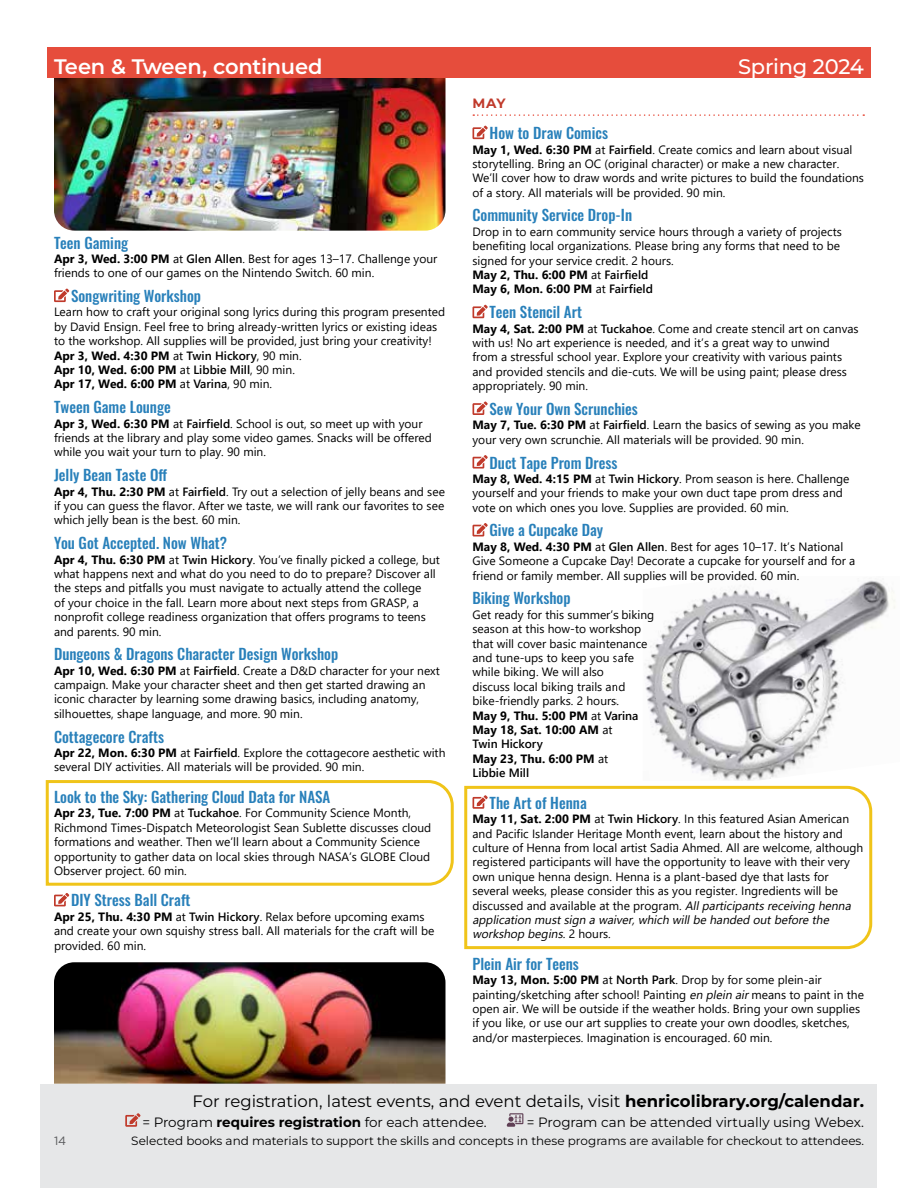
<style>
.page{position:relative;width:918px;height:1188px;background:#fff}
.page>*{position:absolute;margin:0;border:0;box-sizing:border-box;transform-origin:0 0}
.Section_continued{font:600 21px "Montserrat";letter-spacing:-.01em;color:#fff}
.Section_continued-2{font:500 21px "Montserrat";letter-spacing:-.015em;color:#fff}
.t1{font:16.5px "Montserrat";color:#000}
.Full_Event{font:500 15px "Oswald";color:#2880ba}
.Full_Event_BORDER{font:500 15px "Oswald";color:#2880ba}
.t2{font:13.5px "Montserrat";color:#000}
.Subsection{font:700 13.5px "Montserrat";color:#c03a2b}
.Full_Event-2{font:12px/14.4px "Segoe UI";color:#000}
.Full_Event_BORDER-2{font:12px/14.4px "Segoe UI";color:#000}
.t3{font:12px "Montserrat";color:#000}
.t4{font:12px "Gotham";color:#58595b}
.s1{font-weight:700}
.s2{font-weight:600}
.s3{font-style:italic}
</style>
<div class="page">
<div style="left:40px;top:1084px;width:838px;height:81px;background:#e6e7e8"></div>
<div style="left:40px;top:1107px;width:838px;height:81px;background:#e6e7e8"></div>
<svg style="left:125px;top:1113px;width:16px;height:14px"></svg>
<svg style="left:507px;top:1113px;width:16px;height:14px"></svg>
<svg style="left:45px;top:780px;width:409px;height:106px"></svg>
<svg style="left:54px;top:289px;width:15px;height:13px"></svg>
<svg style="left:54px;top:893px;width:15px;height:13px"></svg>
<svg style="left:473px;top:114px;width:391px;height:2px"></svg>
<svg style="left:464px;top:785px;width:409px;height:165px"></svg>
<svg style="left:473px;top:126px;width:15px;height:13px"></svg>
<svg style="left:473px;top:305px;width:15px;height:13px"></svg>
<svg style="left:473px;top:401px;width:15px;height:14px"></svg>
<svg style="left:473px;top:455px;width:15px;height:14px"></svg>
<svg style="left:473px;top:523px;width:15px;height:13px"></svg>
<svg style="left:473px;top:795px;width:15px;height:14px"></svg>
<img style="left:644px;top:580px;width:251px;height:201px">
<img style="left:54px;top:78px;width:392px;height:153px">
<img style="left:54px;top:962px;width:392px;height:122px">
<div style="left:47px;top:47px;width:824px;height:30px;background:#e64d3c"></div>
<p class="Section_continued" style="left:54px;top:53px;width:270px">Teen &amp; Tween, continued</p>
<p class="Section_continued-2" style="left:738px;top:53px;width:127px">Spring 2024</p>
<p class="Full_Event" style="left:54px;top:229px;width:76px">Teen Gaming</p>
<p class="Full_Event-2" style="left:54px;top:250px;width:385px"><span class="s1">Apr 3, Wed. 3:00 PM</span> at <span class="s2">Glen Allen</span>. Best for ages 13–17. Challenge your friends to one of our games on the Nintendo Switch. 60 min.</p>
<p class="Full_Event" style="left:71px;top:283px;width:131px">Songwriting Workshop</p>
<p class="Full_Event-2" style="left:54px;top:304px;width:393px">Learn how to craft your original song lyrics during this program presented by David Ensign. Feel free to bring already-written lyrics or existing ideas to the workshop. All supplies will be provided, just bring your creativity!<br><span class="s1">Apr 3, Wed. 4:30 PM</span> at <span class="s2">Twin Hickory</span>, 90 min.<br><span class="s1">Apr 10, Wed. 6:00 PM</span> at <span class="s2">Libbie Mill</span>, 90 min.<br><span class="s1">Apr 17, Wed. 6:00 PM</span> at <span class="s2">Varina</span>, 90 min.</p>
<p class="Full_Event" style="left:54px;top:394px;width:118px">Tween Game Lounge</p>
<p class="Full_Event-2" style="left:54px;top:415px;width:379px"><span class="s1">Apr 3, Wed. 6:30 PM</span> at <span class="s2">Fairfield</span>. School is out, so meet up with your friends at the library and play some video games. Snacks will be offered while you wait your turn to play. 90 min.</p>
<p class="Full_Event" style="left:54px;top:462px;width:115px">Jelly Bean Taste Off</p>
<p class="Full_Event-2" style="left:54px;top:483px;width:392px;text-align:justify"><span class="s1">Apr 4, Thu. 2:30 PM</span> at <span class="s2">Fairfield</span>. Try out a selection of jelly beans and see if you can guess the flavor. After we taste, we will rank our favorites to see which jelly bean is the best. 60 min.</p>
<p class="Full_Event" style="left:54px;top:530px;width:175px">You Got Accepted. Now What?</p>
<p class="Full_Event-2" style="left:54px;top:551px;width:387px"><span class="s1">Apr 4, Thu. 6:30 PM</span> at <span class="s2">Twin Hickory</span>. You’ve finally picked a college, but what happens next and what do you need to do to prepare? Discover all the steps and pitfalls you must navigate to actually attend the college<br>of your choice in the fall. Learn more about next steps from GRASP, a nonprofit college readiness organization that offers programs to teens and parents. 90 min.</p>
<p class="Full_Event" style="left:54px;top:641px;width:286px">Dungeons &amp; Dragons Character Design Workshop</p>
<p class="Full_Event-2" style="left:54px;top:662px;width:387px"><span class="s1">Apr 10, Wed. 6:30 PM</span> at <span class="s2">Fairfield</span>. Create a D&amp;D character for your next campaign. Make your character sheet and then get started drawing an iconic character by learning some drawing basics, including anatomy, silhouettes, shape language, and more. 90 min.</p>
<p class="Full_Event" style="left:54px;top:723px;width:112px">Cottagecore Crafts</p>
<p class="Full_Event-2" style="left:54px;top:745px;width:393px"><span class="s1">Apr 22, Mon. 6:30 PM</span> at <span class="s2">Fairfield</span>. Explore the cottagecore aesthetic with several DIY activities. All materials will be provided. 90 min.</p>
<p class="Full_Event_BORDER" style="left:54px;top:783px;width:278px">Look to the Sky: Gathering Cloud Data for NASA</p>
<p class="Full_Event_BORDER-2" style="left:54px;top:805px;width:379px"><span class="s1">Apr 23, Tue. 7:00 PM</span> at <span class="s2">Tuckahoe</span>. For Community Science Month, Richmond Times-Dispatch Meteorologist Sean Sublette discusses cloud formations and weather. Then we’ll learn about a Community Science opportunity to gather data on local skies through NASA’s GLOBE Cloud Observer project. 60 min.</p>
<p class="Full_Event" style="left:71px;top:887px;width:121px">DIY Stress Ball Craft</p>
<p class="Full_Event-2" style="left:54px;top:908px;width:382px"><span class="s1">Apr 25, Thu. 4:30 PM</span> at <span class="s2">Twin Hickory</span>. Relax before upcoming exams and create your own squishy stress ball. All materials for the craft will be provided. 60 min.</p>
<p class="Subsection" style="left:472px;top:94px;width:35px">MAY</p>
<p class="Full_Event" style="left:490px;top:120px;width:120px">How to Draw Comics</p>
<p class="Full_Event-2" style="left:472px;top:141px;width:393px"><span class="s1">May 1, Wed. 6:30 PM</span> at <span class="s2">Fairfield</span>. Create comics and learn about visual storytelling. Bring an OC (original character) or make a new character.<br>We’ll cover how to draw words and write pictures to build the foundations of a story. All materials will be provided. 90 min.</p>
<p class="Full_Event" style="left:472px;top:202px;width:161px">Community Service Drop-In</p>
<p class="Full_Event-2" style="left:472px;top:223px;width:371px">Drop in to earn community service hours through a variety of projects benefiting local organizations. Please bring any forms that need to be signed for your service credit. 2 hours.<br><span class="s1">May 2, Thu. 6:00 PM</span> at <span class="s2">Fairfield<br></span><span class="s1">May 6, Mon. 6:00 PM</span> at <span class="s2">Fairfield</span></p>
<p class="Full_Event" style="left:490px;top:299px;width:94px">Teen Stencil Art</p>
<p class="Full_Event-2" style="left:472px;top:320px;width:388px"><span class="s1">May 4, Sat. 2:00 PM</span> at <span class="s2">Tuckahoe</span>. Come and create stencil art on canvas with us! No art experience is needed, and it’s a great way to unwind<br>from a stressful school year. Explore your creativity with various paints and provided stencils and die-cuts. We will be using paint; please dress appropriately. 90 min.</p>
<p class="Full_Event" style="left:490px;top:396px;width:150px">Sew Your Own Scrunchies</p>
<p class="Full_Event-2" style="left:472px;top:417px;width:390px"><span class="s1">May 7, Tue. 6:30 PM</span> at <span class="s2">Fairfield</span>. Learn the basics of sewing as you make your very own scrunchie. All materials will be provided. 90 min.</p>
<p class="Full_Event" style="left:490px;top:449px;width:129px">Duct Tape Prom Dress</p>
<p class="Full_Event-2" style="left:472px;top:470px;width:379px"><span class="s1">May 8, Wed. 4:15 PM</span> at <span class="s2">Twin Hickory</span>. Prom season is here. Challenge yourself and your friends to make your own duct tape prom dress and vote on which ones you love. Supplies are provided. 60 min.</p>
<p class="Full_Event" style="left:490px;top:517px;width:115px">Give a Cupcake Day</p>
<p class="Full_Event-2" style="left:472px;top:538px;width:384px"><span class="s1">May 8, Wed. 4:30 PM</span> at <span class="s2">Glen Allen</span>. Best for ages 10–17. It’s National<br>Give Someone a Cupcake Day! Decorate a cupcake for yourself and for a friend or family member. All supplies will be provided. 60 min.</p>
<p class="Full_Event" style="left:472px;top:585px;width:100px">Biking Workshop</p>
<p class="Full_Event-2" style="left:472px;top:606px;width:183px">Get ready for this summer’s biking season at this how-to workshop that will cover basic maintenance and tune-ups to keep you safe while biking. We will also<br>discuss local biking trails and bike-friendly parks. 2 hours.<br><span class="s1">May 9, Thu. 5:00 PM</span> at <span class="s2">Varina<br></span><span class="s1">May 18, Sat. 10:00 AM</span> at<br><span class="s2">Twin Hickory<br></span><span class="s1">May 23, Thu. 6:00 PM</span> at<br><span class="s2">Libbie Mill</span></p>
<p class="Full_Event_BORDER" style="left:490px;top:789px;width:99px">The Art of Henna</p>
<p class="Full_Event_BORDER-2" style="left:472px;top:811px;width:392px"><span class="s1">May 11, Sat. 2:00 PM</span> at <span class="s2">Twin Hickory</span>. In this featured Asian American and Pacific Islander Heritage Month event, learn about the history and culture of Henna from local artist Sadia Ahmed. All are welcome, although registered participants will have the opportunity to leave with their very own unique henna design. Henna is a plant-based dye that lasts for several weeks, please consider this as you register. Ingredients will be discussed and available at the program. <span class="s3">Allparticipantsreceiving henna application mustsign awaiver,which willbehanded outbeforethe workshop begins.</span>2 h o u rs .</p>
<p class="Full_Event" style="left:472px;top:950px;width:108px">Plein Air for Teens</p>
<p class="Full_Event-2" style="left:472px;top:972px;width:393px"><span class="s1">May 13, Mon. 5:00 PM</span> at <span class="s2">North Park</span>. Drop by for some plein-air painting/sketching after school! Painting <span class="s3">en plein air</span>means to paint in the open air. We will be outside if the weather holds. Bring your own supplies if you like, or use our art supplies to create your own doodles, sketches, and/or masterpieces. Imagination is encouraged. 60 min.</p>
<h2 class="t1" style="left:193px;top:1090px;width:673px">For registration, latest events, and event details, visit <span class="s1">henricolibrary.org/calendar.</span></h2>
<p class="t2" style="left:142px;top:1113px;width:346px">= Program <span class="s1">requires registration</span> for each attendee.</p>
<p class="t2" style="left:527px;top:1113px;width:339px">= Program can be attended virtually using Webex.</p>
<p class="t4" style="left:54px;top:1133px;width:14px">14</p>
<p class="t3" style="left:131px;top:1132px;width:734px">Selected books and materials to support the skills and concepts in these programs are available for checkout to attendees.</p>
</div>
